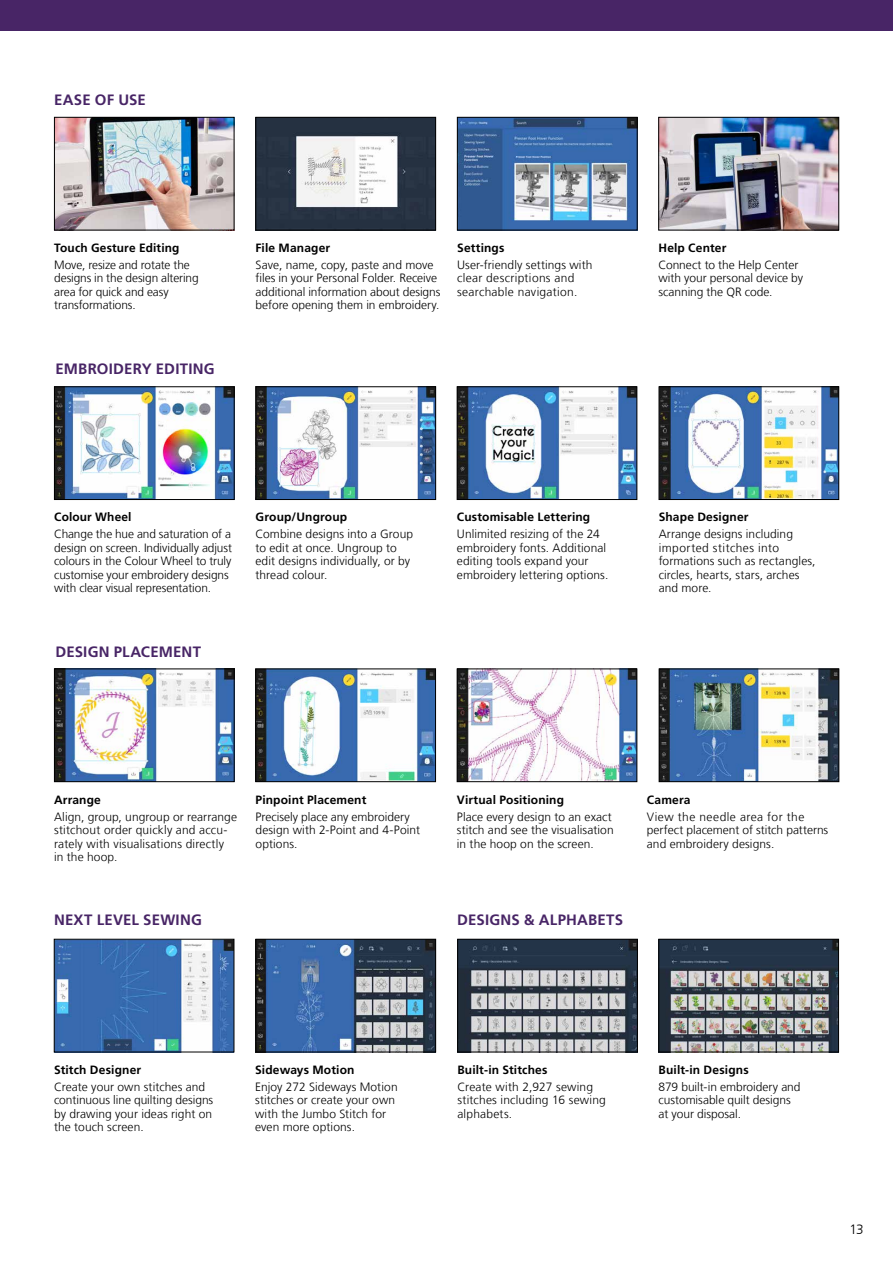
<style>
.page{position:relative;width:893px;height:1263px;background:#fff}
.page>*{position:absolute;margin:0;border:0;box-sizing:border-box;transform-origin:0 0}
.t1{font:700 15px "Frutiger LT Com";letter-spacing:.01em;color:#482566}
.t2{font:300 13.5px "Frutiger LT Com";color:#000}
.t3{font:300 12px/13.5px "Frutiger LT Com";letter-spacing:.005em;color:#000}
.t4{font:700 12px "Frutiger LT Com";letter-spacing:.01em;color:#000}
.t5{font:300 12px/13.5px "Frutiger LT Com";letter-spacing:.025em;color:#000}
</style>
<div class="page">
<div style="left:0;top:0;width:893px;height:30px;background:#482566"></div>
<img style="left:258px;top:388px;width:176px;height:110px">
<div style="left:256px;top:386px;width:180px;height:114px;border:1px solid #000"></div>
<img style="left:258px;top:119px;width:176px;height:109px">
<div style="left:256px;top:117px;width:180px;height:113px;border:1px solid #000"></div>
<img style="left:56px;top:388px;width:176px;height:110px">
<div style="left:54px;top:386px;width:180px;height:114px;border:1px solid #000"></div>
<img style="left:56px;top:119px;width:176px;height:109px">
<div style="left:54px;top:117px;width:180px;height:113px;border:1px solid #000"></div>
<img style="left:459px;top:388px;width:176px;height:110px">
<div style="left:457px;top:386px;width:180px;height:114px;border:1px solid #000"></div>
<img style="left:459px;top:119px;width:176px;height:109px">
<div style="left:457px;top:117px;width:180px;height:113px;border:1px solid #000"></div>
<img style="left:661px;top:671px;width:176px;height:109px">
<div style="left:659px;top:669px;width:180px;height:113px;border:1px solid #000"></div>
<img style="left:258px;top:671px;width:176px;height:109px">
<div style="left:256px;top:669px;width:180px;height:113px;border:1px solid #000"></div>
<img style="left:56px;top:671px;width:176px;height:109px">
<div style="left:54px;top:669px;width:180px;height:113px;border:1px solid #000"></div>
<img style="left:661px;top:388px;width:176px;height:110px">
<div style="left:659px;top:386px;width:180px;height:114px;border:1px solid #000"></div>
<img style="left:660px;top:119px;width:177px;height:109px">
<div style="left:658px;top:117px;width:181px;height:113px;border:1px solid #000"></div>
<img style="left:459px;top:671px;width:176px;height:109px">
<div style="left:457px;top:669px;width:180px;height:113px;border:1px solid #000"></div>
<img style="left:661px;top:941px;width:176px;height:109px">
<div style="left:659px;top:939px;width:180px;height:113px;border:1px solid #000"></div>
<img style="left:258px;top:941px;width:176px;height:109px">
<div style="left:256px;top:939px;width:180px;height:113px;border:1px solid #000"></div>
<img style="left:56px;top:941px;width:176px;height:109px">
<div style="left:54px;top:939px;width:180px;height:113px;border:1px solid #000"></div>
<img style="left:459px;top:941px;width:177px;height:109px">
<div style="left:457px;top:939px;width:181px;height:113px;border:1px solid #000"></div>
<p class="t1" style="left:54px;top:91px;width:93px">EASE OF USE</p>
<p class="t4" style="left:54px;top:241px;width:127px">Touch Gesture Editing</p>
<p class="t3" style="left:54px;top:258px;width:146px">Move, resize and rotate the designs in the design altering area for quick and easy transformations.</p>
<p class="t1" style="left:55px;top:360px;width:161px">EMBROIDERY EDITING</p>
<p class="t4" style="left:256px;top:241px;width:76px">File Manager</p>
<p class="t3" style="left:256px;top:258px;width:186px">Save, name, copy, paste and move files in your Personal Folder. Receive additional information about designs before opening them in embroidery.</p>
<p class="t4" style="left:457px;top:241px;width:49px">Settings</p>
<p class="t5" style="left:457px;top:258px;width:137px">User-friendly settings with clear descriptions and searchable navigation.</p>
<p class="t4" style="left:658px;top:241px;width:69px">Help Center</p>
<p class="t3" style="left:658px;top:258px;width:146px">Connect to the Help Center with your personal device by scanning the QR code.</p>
<p class="t4" style="left:54px;top:510px;width:79px">Colour Wheel</p>
<p class="t3" style="left:54px;top:527px;width:179px">Change the hue and saturation of a design on screen. Individually adjust colours in the Colour Wheel to truly customise your embroidery designs with clear visual representation.</p>
<p class="t1" style="left:55px;top:642px;width:147px">DESIGN PLACEMENT</p>
<p class="t4" style="left:255px;top:510px;width:93px">Group/Ungroup</p>
<p class="t3" style="left:255px;top:527px;width:159px">Combine designs into a Group to edit at once. Ungroup to edit designs individually, or by thread colour.</p>
<p class="t4" style="left:457px;top:510px;width:135px">Customisable Lettering</p>
<p class="t3" style="left:457px;top:527px;width:153px">Unlimited resizing of the 24 embroidery fonts. Additional editing tools expand your embroidery lettering options.</p>
<p class="t4" style="left:659px;top:510px;width:91px">Shape Designer</p>
<p class="t3" style="left:659px;top:527px;width:158px">Arrange designs including imported stitches into formations such as rectangles, circles, hearts, stars, arches and more.</p>
<p class="t4" style="left:54px;top:792px;width:48px">Arrange</p>
<p class="t3" style="left:54px;top:810px;width:184px">Align, group, ungroup or rearrange stitchout order quickly and accu&shy;rately with visualisations directly<br>in the hoop.</p>
<p class="t4" style="left:256px;top:792px;width:112px">Pinpoint Placement</p>
<p class="t3" style="left:256px;top:810px;width:166px">Precisely place any embroidery design with 2-Point and 4-Point options.</p>
<p class="t4" style="left:457px;top:792px;width:109px">Virtual Positioning</p>
<p class="t3" style="left:457px;top:810px;width:158px">Place every design to an exact stitch and see the visualisation in the hoop on the screen.</p>
<p class="t1" style="left:54px;top:911px;width:149px">NEXT LEVEL SEWING</p>
<p class="t1" style="left:457px;top:911px;width:167px">DESIGNS &amp; ALPHABETS</p>
<p class="t4" style="left:647px;top:792px;width:45px">Camera</p>
<p class="t3" style="left:647px;top:810px;width:183px">View the needle area for the perfect placement of stitch patterns and embroidery designs.</p>
<p class="t4" style="left:54px;top:1063px;width:89px">Stitch Designer</p>
<p class="t3" style="left:54px;top:1080px;width:161px">Create your own stitches and continuous line quilting designs by drawing your ideas right on the touch screen.</p>
<p class="t4" style="left:255px;top:1063px;width:101px">Sideways Motion</p>
<p class="t3" style="left:255px;top:1080px;width:144px">Enjoy 272 Sideways Motion stitches or create your own with the Jumbo Stitch for even more options.</p>
<p class="t4" style="left:457px;top:1063px;width:91px">Built-in Stitches</p>
<p class="t3" style="left:457px;top:1080px;width:150px">Create with 2,927 sewing stitches including 16 sewing alphabets.</p>
<p class="t4" style="left:659px;top:1063px;width:92px">Built-in Designs</p>
<p class="t3" style="left:659px;top:1080px;width:143px">879 built-in embroidery and customisable quilt designs at your disposal.</p>
<p class="t2" style="left:849px;top:1221px;width:16px">13</p>
</div>
